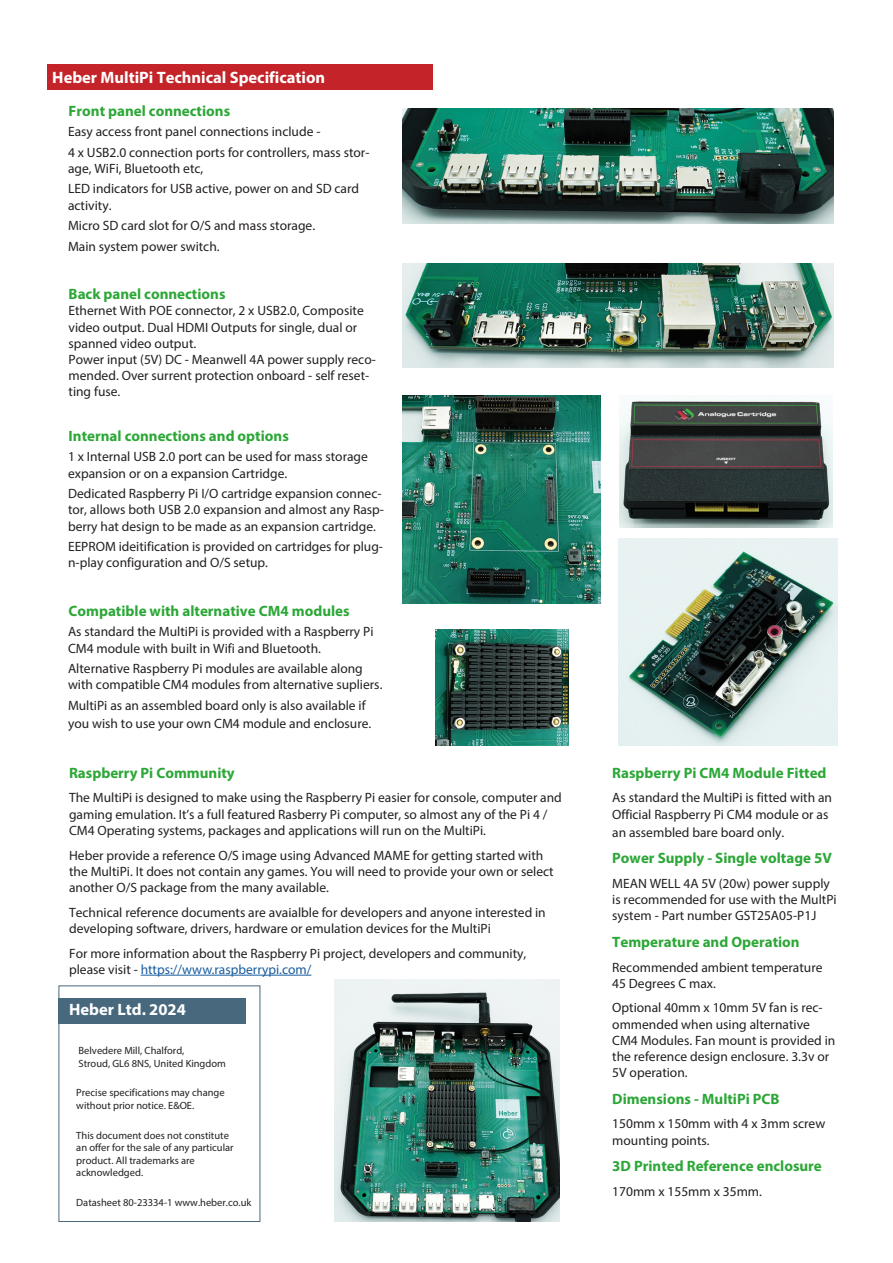
<style>
.page{position:relative;width:893px;height:1263px;background:#fff}
.page>*{position:absolute;margin:0;border:0;box-sizing:border-box;transform-origin:0 0}
.t1{font:700 16.5px "Myriad Pro";color:#fff}
.t2{font:700 15px "Myriad Pro";color:#2ca737}
.t3{font:13.5px/16.2px "Myriad Pro";color:#231f20}
.t4{font:10.5px/12.6px "Myriad Pro";color:#231f20}
.s1{color:#175d9e}
</style>
<div class="page">
<div style="left:47px;top:64px;width:385px;height:26px;background:#c42429"></div>
<div style="left:59px;top:998px;width:187px;height:26px;background:#47687d"></div>
<hr style="left:141px;top:975px;width:170px;height:1px;background:#175d9e">
<img style="left:403px;top:109px;width:430px;height:115px">
<img style="left:403px;top:263px;width:430px;height:105px">
<img style="left:403px;top:395px;width:197px;height:209px">
<img style="left:618px;top:539px;width:219px;height:206px">
<img style="left:435px;top:630px;width:133px;height:115px">
<img style="left:619px;top:401px;width:214px;height:127px">
<img style="left:334px;top:979px;width:226px;height:242px">
<p class="t1" style="left:52px;top:66px;width:274px">Heber MultiPi Technical Specification</p>
<p class="t2" style="left:69px;top:101px;width:163px">Front panel connections</p>
<p class="t3" style="left:68px;top:123px;width:254px">Easy access front panel connections include -</p>
<p class="t3" style="left:68px;top:144px;width:303px">4 x USB2.0 connection ports for controllers, mass stor&shy;age, WiFi, Bluetooth etc,</p>
<p class="t3" style="left:68px;top:181px;width:293px">LED indicators for USB active, power on and SD card activity.</p>
<p class="t3" style="left:68px;top:217px;width:249px">Micro SD card slot for O/S and mass storage.</p>
<p class="t3" style="left:68px;top:238px;width:153px">Main system power switch.</p>
<p class="t2" style="left:69px;top:284px;width:158px">Back panel connections</p>
<p class="t3" style="left:69px;top:303px;width:297px">Ethernet With POE connector, 2 x USB2.0, Composite video output. Dual HDMI Outputs for single, dual or spanned video output.</p>
<p class="t3" style="left:69px;top:351px;width:309px">Power input (5V) DC - Meanwell 4A power supply reco&shy;mended. Over surrent protection onboard - self reset&shy;ting fuse.</p>
<p class="t2" style="left:69px;top:426px;width:222px">Internal connections and options</p>
<p class="t3" style="left:68px;top:449px;width:301px">1 x Internal USB 2.0 port can be used for mass storage expansion or on a expansion Cartridge.</p>
<p class="t3" style="left:68px;top:485px;width:318px">Dedicated Raspberry Pi I/O cartridge expansion connec&shy;tor, allows both USB 2.0 expansion and almost any Rasp&shy;berry hat design to be made as an expansion cartridge.</p>
<p class="t3" style="left:68px;top:538px;width:317px">EEPROM ideitification is provided on cartridges for plug&shy;n-play configuration and O/S setup.</p>
<p class="t2" style="left:69px;top:601px;width:283px">Compatible with alternative CM4 modules</p>
<p class="t3" style="left:68px;top:623px;width:307px">As standard the MultiPi is provided with a Raspberry Pi<br>CM4 module with built in Wifi and Bluetooth.</p>
<p class="t3" style="left:68px;top:660px;width:316px">Alternative Raspberry Pi modules are available along with compatible CM4 modules from alternative supliers.</p>
<p class="t3" style="left:68px;top:696px;width:305px;line-height:18px">MultiPi as an assembled board only is also available if you wish to use your own CM4 module and enclosure.</p>
<p class="t2" style="left:69px;top:763px;width:167px">Raspberry Pi Community</p>
<p class="t3" style="left:69px;top:790px;width:494px">The MultiPi is designed to make using the Raspberry Pi easier for console, computer and gaming emulation. It’s a full featured Rasberry Pi computer, so almost any of the Pi 4 /<br>CM4 Operating systems, packages and applications will run on the MultiPi.</p>
<p class="t3" style="left:69px;top:847px;width:486px">Heber provide a reference O/S image using Advanced MAME for getting started with the MultiPi. It does not contain any games. You will need to provide your own or select another O/S package from the many available.</p>
<p class="t3" style="left:69px;top:904px;width:478px">Technical reference documents are avaialble for developers and anyone interested in developing software, drivers, hardware or emulation devices for the MultiPi</p>
<p class="t3" style="left:69px;top:945px;width:459px">For more information about the Raspberry Pi project, developers and community, please visit - <span class="s1">https://www.raspberrypi.com/</span></p>
<p class="t1" style="left:69px;top:999px;width:118px">Heber Ltd. 2024</p>
<p class="t4" style="left:79px;top:1044px;width:149px">Belvedere Mill, Chalford,<br>Stroud, GL6 8NS, United Kingdom</p>
<p class="t4" style="left:76px;top:1086px;width:150px">Precise specifications may change without prior notice. E&amp;OE.</p>
<p class="t4" style="left:76px;top:1128px;width:159px">This document does not constitute an offer for the sale of any particular product. All trademarks are acknowledged.</p>
<p class="t4" style="left:76px;top:1196px;width:177px">Datasheet 80-23334-1 www.heber.co.uk</p>
<p class="t2" style="left:612px;top:763px;width:216px">Raspberry Pi CM4 Module Fitted</p>
<p class="t3" style="left:612px;top:790px;width:221px">As standard the MultiPi is fitted with an<br>Official Raspberry Pi CM4 module or as</p>
<p class="t3" style="left:612px;top:824px;width:174px">an assembled bare board only.</p>
<p class="t2" style="left:612px;top:848px;width:221px">Power Supply - Single voltage 5V</p>
<p class="t3" style="left:612px;top:875px;width:226px">MEAN WELL 4A 5V (20w) power supply is recommended for use with the MultPi system - Part number GST25A05-P1J</p>
<p class="t2" style="left:612px;top:932px;width:189px">Temperature and Operation</p>
<p class="t3" style="left:612px;top:959px;width:212px">Recommended ambient temperature<br>45 Degrees C max.</p>
<p class="t3" style="left:612px;top:999px;width:225px">Optional 40mm x 10mm 5V fan is rec&shy;ommended when using alternative<br>CM4 Modules. Fan mount is provided in the reference design enclosure. 3.3v or<br>5V operation.</p>
<p class="t2" style="left:612px;top:1089px;width:169px">Dimensions - MultiPi PCB</p>
<p class="t3" style="left:612px;top:1115px;width:215px">150mm x 150mm with 4 x 3mm screw mounting points.</p>
<p class="t2" style="left:612px;top:1156px;width:211px">3D Printed Reference enclosure</p>
<p class="t3" style="left:612px;top:1183px;width:151px">170mm x 155mm x 35mm.</p>
</div>
